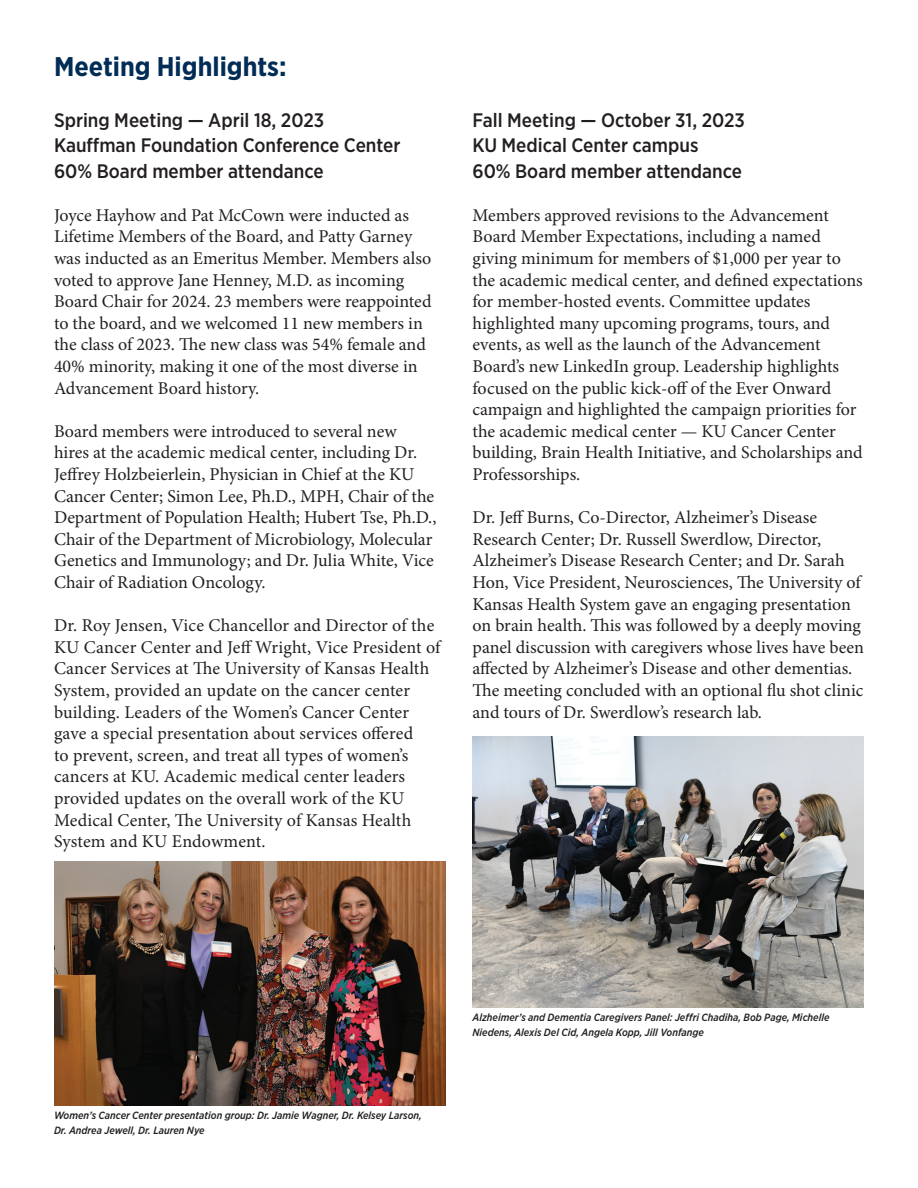
<style>
.page{position:relative;width:918px;height:1188px;background:#fff}
.page>*{position:absolute;margin:0;border:0;box-sizing:border-box;transform-origin:0 0}
.t1{font:700 27px "Gotham Narrow";color:#002c55}
.t2{font:500 19.5px/25.5px "Gotham Narrow";color:#231f20}
.t3{font:18px/21.6px "Minion Pro";color:#231f20}
.t4{font:italic 500 10.5px/15px "Gotham Narrow";color:#231f20}
</style>
<div class="page">
<img style="left:54px;top:862px;width:392px;height:244px">
<img style="left:472px;top:737px;width:392px;height:270px">
<h1 class="t1" style="left:54px;top:49px;width:234px">Meeting Highlights:</h1>
<p class="t2" style="left:54px;top:107px;width:348px">Spring Meeting — April 18, 2023<br>Kauffman Foundation Conference Center<br>60% Board member attendance</p>
<p class="t3" style="left:54px;top:204px;width:379px">Joyce Hayhow and Pat McCown were inducted as Lifetime Members of the Board, and Patty Garney was inducted as an Emeritus Member. Members also voted to approve Jane Henney, M.D. as incoming Board Chair for 2024. 23 members were reappointed to the board, and we welcomed 11 new members in the class of 2023. The new class was 54% female and 40% minority, making it one of the most diverse in Advancement Board history.</p>
<p class="t3" style="left:54px;top:420px;width:384px">Board members were introduced to several new<br>hires at the academic medical center, including Dr.<br>Jeffrey Holzbeierlein, Physician in Chief at the KU Cancer Center; Simon Lee, Ph.D., MPH, Chair of the Department of Population Health; Hubert Tse, Ph.D., Chair of the Department of Microbiology, Molecular Genetics and Immunology; and Dr. Julia White, Vice Chair of Radiation Oncology.</p>
<p class="t3" style="left:54px;top:615px;width:388px">Dr. Roy Jensen, Vice Chancellor and Director of the KU Cancer Center and Jeff Wright, Vice President of Cancer Services at The University of Kansas Health System, provided an update on the cancer center building. Leaders of the Women’s Cancer Center gave a special presentation about services offered<br>to prevent, screen, and treat all types of women’s cancers at KU. Academic medical center leaders provided updates on the overall work of the KU Medical Center, The University of Kansas Health System and KU Endowment.</p>
<p class="t2" style="left:472px;top:107px;width:274px">Fall Meeting — October 31, 2023<br>KU Medical Center campus<br>60% Board member attendance</p>
<p class="t3" style="left:472px;top:204px;width:392px">Members approved revisions to the Advancement Board Member Expectations, including a named giving minimum for members of $1,000 per year to the academic medical center, and defined expectations for member-hosted events. Committee updates highlighted many upcoming programs, tours, and events, as well as the launch of the Advancement Board’s new LinkedIn group. Leadership highlights focused on the public kick-off of the Ever Onward campaign and highlighted the campaign priorities for the academic medical center — KU Cancer Center building, Brain Health Initiative, and Scholarships and Professorships.</p>
<p class="t3" style="left:472px;top:507px;width:393px">Dr. Jeff Burns, Co-Director, Alzheimer’s Disease Research Center; Dr. Russell Swerdlow, Director, Alzheimer’s Disease Research Center; and Dr. Sarah Hon, Vice President, Neurosciences, The University of Kansas Health System gave an engaging presentation on brain health. This was followed by a deeply moving panel discussion with caregivers whose lives have been affected by Alzheimer’s Disease and other dementias.<br>The meeting concluded with an optional flu shot clinic and tours of Dr. Swerdlow’s research lab.</p>
<p class="t4" style="left:54px;top:1108px;width:369px">Women’s Cancer Center presentation group: Dr. Jamie Wagner, Dr. Kelsey Larson,<br>Dr. Andrea Jewell, Dr. Lauren Nye</p>
<p class="t4" style="left:472px;top:1010px;width:359px">Alzheimer’s and Dementia Caregivers Panel: Jeffri Chadiha, Bob Page, Michelle<br>Niedens, Alexis Del Cid, Angela Kopp, Jill Vonfange</p>
</div>
